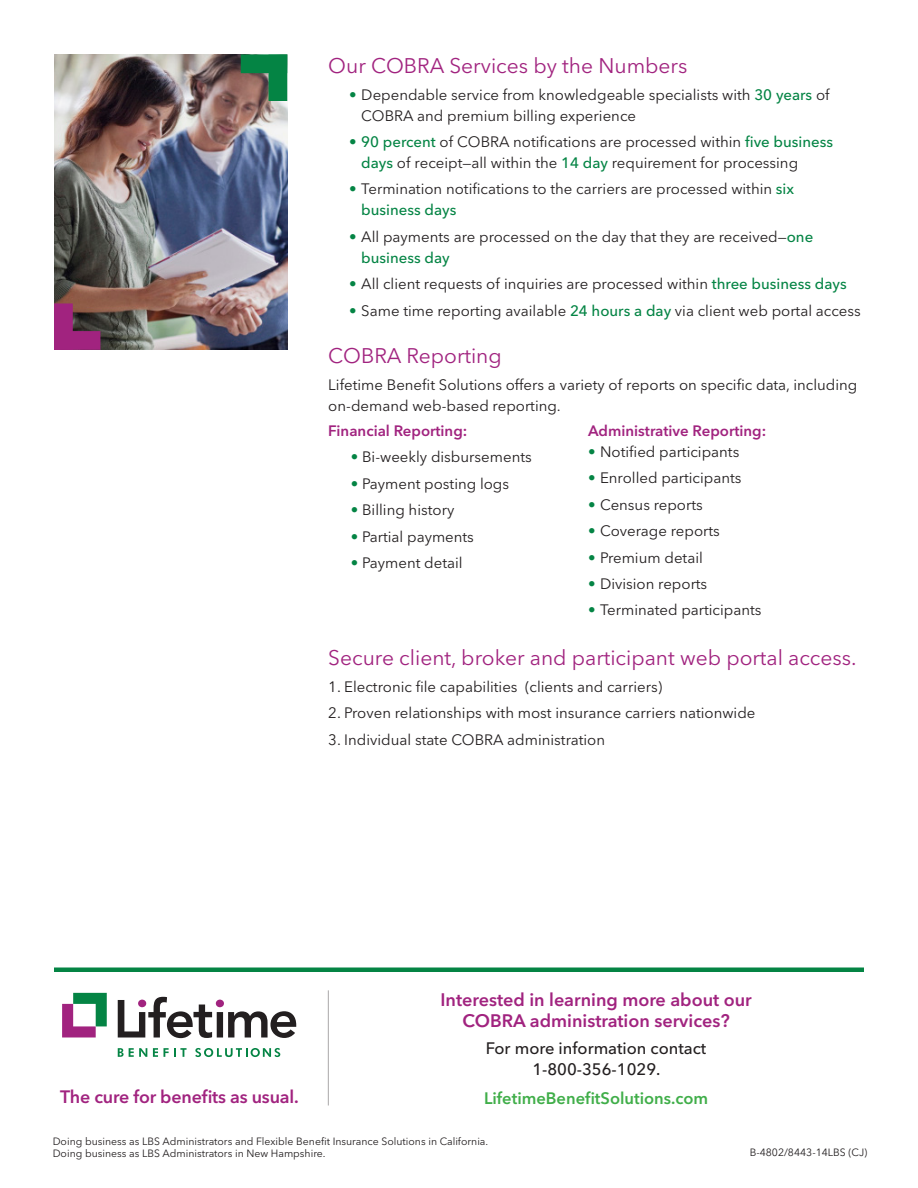
<style>
.page{position:relative;width:918px;height:1188px;background:#fff}
.page>*{position:absolute;margin:0;border:0;box-sizing:border-box;transform-origin:0 0}
.sub{font:21px "Avenir Next LT Pro";color:#a1237f}
.t1{font:600 18px/21px "Avenir Next LT Pro";color:#a1237f;text-align:center}
.t2{font:600 17.85px "Avenir Next LT Pro";letter-spacing:-.01em;color:#a1237f}
.t3{font:500 16.5px/21px "Avenir Next LT Pro";color:#231f20;text-align:center}
.t4{font:600 16.5px "Avenir Next LT Pro";color:#40ae49}
.sub-2{font:15px/21px "Avenir Next LT Pro";color:#231f20}
.sub-3{font:600 15px "Avenir Next LT Pro";color:#a1237f}
.t5{font:10.5px/12.6px "Avenir Next LT Pro";color:#231f20}
.s1{color:#048444}
.s2{font-weight:500;color:#048444}
</style>
<div class="page">
<img style="left:54px;top:54px;width:234px;height:296px">
<svg style="left:118px;top:997px;width:178px;height:41px"></svg>
<svg style="left:62px;top:993px;width:45px;height:44px"></svg>
<svg style="left:118px;top:1048px;width:29px;height:9px"></svg>
<svg style="left:153px;top:1048px;width:34px;height:9px"></svg>
<svg style="left:195px;top:1048px;width:85px;height:9px"></svg>
<div style="left:138px;top:1000px;width:8px;height:7px;background:#a1237f;border-radius:50%"></div>
<div style="left:216px;top:1000px;width:8px;height:7px;background:#a1237f;border-radius:50%"></div>
<hr style="left:54px;top:968px;width:810px;height:4px;background:#048444">
<hr style="left:328px;top:990px;width:1px;height:116px;background:#231f20">
<div style="left:269px;top:55px;width:18px;height:46px;background:#048444"></div>
<div style="left:241px;top:54px;width:46px;height:19px;background:#048444"></div>
<div style="left:54px;top:303px;width:19px;height:47px;background:#a1237f"></div>
<div style="left:54px;top:331px;width:46px;height:19px;background:#a1237f"></div>
<p class="sub" style="left:328px;top:53px;width:361px">Our COBRA Services by the Numbers</p>
<p class="sub-2" style="left:361px;top:84px;width:470px;text-indent:-12px"><span class="s1">•</span> Dependable service from knowledgeable specialists with <span class="s2">30 years</span> of<br>COBRA and premium billing experience</p>
<p class="sub-2" style="left:361px;top:131px;width:473px;text-indent:-12px"><span class="s1">•</span> <span class="s2">90 percent</span> of COBRA notifications are processed within <span class="s2">five business days</span> of receipt—all within the <span class="s2">14 day</span> requirement for processing</p>
<p class="sub-2" style="left:361px;top:179px;width:434px;text-indent:-12px"><span class="s1">•</span> Termination notifications to the carriers are processed within <span class="s2">six business days</span></p>
<p class="sub-2" style="left:361px;top:226px;width:453px;text-indent:-12px"><span class="s1">•</span> All payments are processed on the day that they are received—<span class="s2">one business day</span></p>
<p class="sub-2" style="left:349px;top:274px;width:499px"><span class="s1">•</span> All client requests of inquiries are processed within <span class="s2">three business days</span></p>
<p class="sub-2" style="left:349px;top:300px;width:513px"><span class="s1">•</span> Same time reporting available <span class="s2">24 hours a day</span> via client web portal access</p>
<p class="sub" style="left:328px;top:343px;width:175px">COBRA Reporting</p>
<p class="sub-2" style="left:328px;top:374px;width:531px">Lifetime Benefit Solutions offers a variety of reports on specific data, including on-demand web-based reporting.</p>
<p class="sub-3" style="left:588px;top:422px;width:180px">Administrative Reporting:</p>
<p class="sub-2" style="left:588px;top:441px;width:153px"><span class="s1">•</span> Notified participants</p>
<p class="sub-2" style="left:588px;top:468px;width:155px"><span class="s1">•</span> Enrolled participants</p>
<p class="sub-2" style="left:588px;top:494px;width:116px"><span class="s1">•</span> Census reports</p>
<p class="sub-2" style="left:588px;top:521px;width:133px"><span class="s1">•</span> Coverage reports</p>
<p class="sub-2" style="left:588px;top:547px;width:116px"><span class="s1">•</span> Premium detail</p>
<p class="sub-2" style="left:588px;top:573px;width:121px"><span class="s1">•</span> Division reports</p>
<p class="sub-2" style="left:588px;top:600px;width:175px"><span class="s1">•</span> Terminated participants</p>
<p class="sub" style="left:328px;top:646px;width:530px">Secure client, broker and participant web portal access.</p>
<p class="sub-2" style="left:328px;top:676px;width:336px">1. Electronic file capabilities (clients and carriers)</p>
<p class="sub-2" style="left:328px;top:702px;width:429px">2. Proven relationships with most insurance carriers nationwide</p>
<p class="sub-2" style="left:328px;top:729px;width:278px">3. Individual state COBRA administration</p>
<p class="sub-3" style="left:328px;top:422px;width:141px">Financial Reporting:</p>
<p class="sub-2" style="left:351px;top:447px;width:183px"><span class="s1">•</span> Bi-weekly disbursements</p>
<p class="sub-2" style="left:351px;top:473px;width:160px"><span class="s1">•</span> Payment posting logs</p>
<p class="sub-2" style="left:351px;top:500px;width:105px"><span class="s1">•</span> Billing history</p>
<p class="sub-2" style="left:351px;top:526px;width:125px"><span class="s1">•</span> Partial payments</p>
<p class="sub-2" style="left:351px;top:552px;width:113px"><span class="s1">•</span> Payment detail</p>
<p class="t2" style="left:60px;top:1086px;width:240px">The cure for benefits as usual.</p>
<p class="t1" style="left:440px;top:989px;width:313px">Interested in learning more about our<br>COBRA administration services?</p>
<p class="t3" style="left:486px;top:1037px;width:222px">For more information contact<br>1-800-356-1029.</p>
<p class="t4" style="left:484px;top:1088px;width:226px">LifetimeBenefitSolutions.com</p>
<p class="t5" style="left:53px;top:1135px;width:437px">Doing business as LBS Administrators and Flexible Benefit Insurance Solutions in California.<br>Doing business as LBS Administrators in New Hampshire.</p>
<p class="t5" style="left:750px;top:1146px;width:119px">B-4802/8443-14LBS (CJ)</p>
</div>
